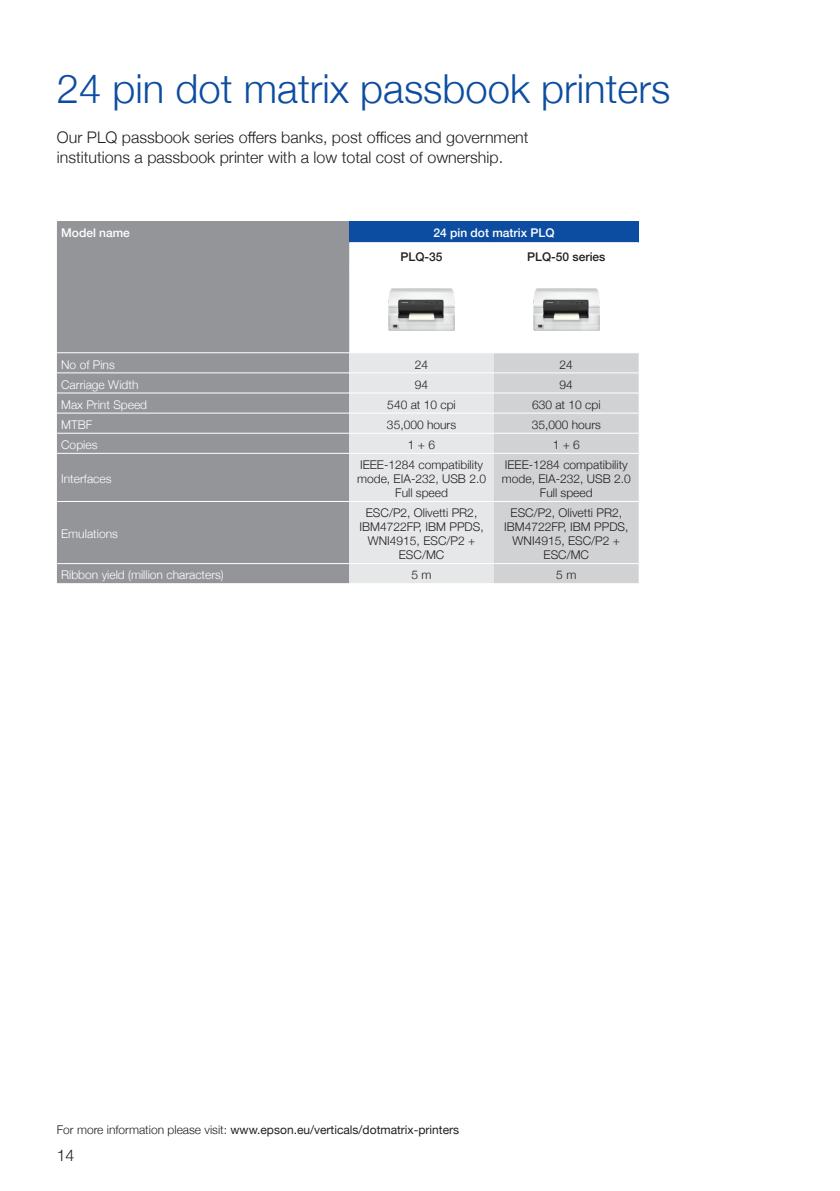
<style>
.page{position:relative;width:840px;height:1191px;background:#fff}
.page>*{position:absolute;margin:0;border:0;box-sizing:border-box;transform-origin:0 0}
.Headline_blue{font:300 40px "Helvetica Neue";color:#0d4da1}
.Body_copy_-_Black{font:300 16px/20px "Helvetica Neue";color:#231f20}
.Table_text_-_Black{font:300 12px/14px "Helvetica Neue";color:#231f20;text-align:center}
.Table_text_headings{font:300 12px "Helvetica Neue";color:#fff}
.Small_print_Black_6{font:12px "Helvetica Neue";color:#231f20}
.Table_text_headings-2{font:500 12px "Helvetica Neue";color:#fff}
.Table_text_-_Black-2{font:500 12px "Helvetica Neue";color:#231f20}
.s1{font-weight:300}
</style>
<div class="page">
<div style="left:57px;top:221px;width:292px;height:362px;background:#939598"></div>
<div style="left:349px;top:221px;width:289px;height:22px;background:#0d4da1"></div>
<svg style="left:349px;top:353px;width:289px;height:230px;background:#dbdcde"></svg>
<hr style="left:349px;top:242px;width:144px;height:1px;background:#fff">
<hr style="left:493px;top:242px;width:145px;height:1px;background:#fff">
<hr style="left:57px;top:352px;width:292px;height:1px;background:#fff">
<hr style="left:57px;top:372px;width:292px;height:1px;background:#fff">
<hr style="left:349px;top:372px;width:144px;height:1px;background:#fff">
<hr style="left:493px;top:372px;width:145px;height:1px;background:#fff">
<hr style="left:57px;top:392px;width:292px;height:1px;background:#fff">
<hr style="left:349px;top:392px;width:144px;height:1px;background:#fff">
<hr style="left:493px;top:392px;width:145px;height:1px;background:#fff">
<hr style="left:57px;top:412px;width:292px;height:1px;background:#fff">
<hr style="left:349px;top:412px;width:144px;height:1px;background:#fff">
<hr style="left:493px;top:412px;width:145px;height:1px;background:#fff">
<hr style="left:57px;top:433px;width:292px;height:1px;background:#fff">
<hr style="left:349px;top:433px;width:144px;height:1px;background:#fff">
<hr style="left:493px;top:433px;width:145px;height:1px;background:#fff">
<hr style="left:57px;top:453px;width:292px;height:1px;background:#fff">
<hr style="left:349px;top:453px;width:144px;height:1px;background:#fff">
<hr style="left:493px;top:453px;width:145px;height:1px;background:#fff">
<hr style="left:57px;top:501px;width:292px;height:1px;background:#fff">
<hr style="left:349px;top:501px;width:144px;height:1px;background:#fff">
<hr style="left:493px;top:501px;width:145px;height:1px;background:#fff">
<hr style="left:57px;top:563px;width:292px;height:1px;background:#fff">
<hr style="left:349px;top:563px;width:144px;height:1px;background:#fff">
<hr style="left:493px;top:563px;width:145px;height:1px;background:#fff">
<img style="left:388px;top:288px;width:66px;height:42px">
<img style="left:533px;top:288px;width:66px;height:42px">
<p class="Headline_blue" style="left:57px;top:57px;width:614px">24 pin dot matrix passbook printers</p>
<p class="Body_copy_-_Black" style="left:57px;top:126px;width:473px">Our PLQ passbook series offers banks, post offices and government institutions a passbook printer with a low total cost of ownership.</p>
<p class="Table_text_headings-2" style="left:61px;top:223px;width:70px">Model name</p>
<p class="Table_text_headings-2" style="left:433px;top:223px;width:122px">24 pin dot matrix PLQ</p>
<p class="Table_text_-_Black-2" style="left:400px;top:247px;width:44px">PLQ-35</p>
<p class="Table_text_-_Black-2" style="left:527px;top:247px;width:80px">PLQ-50 series</p>
<p class="Table_text_headings" style="left:61px;top:355px;width:55px">No of Pins</p>
<p class="Table_text_-_Black" style="left:414px;top:356px;width:15px">24</p>
<p class="Table_text_-_Black" style="left:559px;top:356px;width:15px">24</p>
<p class="Table_text_headings" style="left:61px;top:375px;width:79px">Carriage Width</p>
<p class="Table_text_-_Black" style="left:414px;top:376px;width:15px">94</p>
<p class="Table_text_-_Black" style="left:559px;top:376px;width:15px">94</p>
<p class="Table_text_headings" style="left:61px;top:395px;width:87px">Max Print Speed</p>
<p class="Table_text_-_Black" style="left:387px;top:397px;width:70px">540 at 10 cpi</p>
<p class="Table_text_-_Black" style="left:531px;top:397px;width:70px">630 at 10 cpi</p>
<p class="Table_text_headings" style="left:61px;top:415px;width:32px">MTBF</p>
<p class="Table_text_-_Black" style="left:387px;top:417px;width:71px">35,000 hours</p>
<p class="Table_text_-_Black" style="left:531px;top:417px;width:71px">35,000 hours</p>
<p class="Table_text_headings" style="left:61px;top:435px;width:38px">Copies</p>
<p class="Table_text_-_Black" style="left:408px;top:437px;width:29px">1 + 6</p>
<p class="Table_text_-_Black" style="left:552px;top:437px;width:29px">1 + 6</p>
<p class="Table_text_headings" style="left:61px;top:469px;width:52px">Interfaces</p>
<p class="Table_text_-_Black" style="left:357px;top:457px;width:130px">IEEE-1284 compatibility mode, EIA-232, USB 2.0<br>Full speed</p>
<p class="Table_text_-_Black" style="left:501px;top:457px;width:130px">IEEE-1284 compatibility mode, EIA-232, USB 2.0<br>Full speed</p>
<p class="Table_text_headings" style="left:61px;top:524px;width:58px">Emulations</p>
<p class="Table_text_-_Black" style="left:359px;top:505px;width:126px">ESC/P2, Olivetti PR2,<br>IBM4722FP, IBM PPDS,<br>WNI4915, ESC/P2 +<br>ESC/MC</p>
<p class="Table_text_-_Black" style="left:504px;top:505px;width:126px">ESC/P2, Olivetti PR2,<br>IBM4722FP, IBM PPDS,<br>WNI4915, ESC/P2 +<br>ESC/MC</p>
<p class="Table_text_headings" style="left:61px;top:565px;width:164px">Ribbon yield (million characters)</p>
<p class="Table_text_-_Black" style="left:411px;top:567px;width:22px">5 m</p>
<p class="Table_text_-_Black" style="left:556px;top:567px;width:22px">5 m</p>
<p class="Small_print_Black_6" style="left:57px;top:1121px;width:404px"><span class="s1">For more information please visit:</span> www.epson.eu/verticals/dotmatrix-printers</p>
<p class="Body_copy_-_Black" style="left:57px;top:1144px;width:19px">14</p>
</div>
